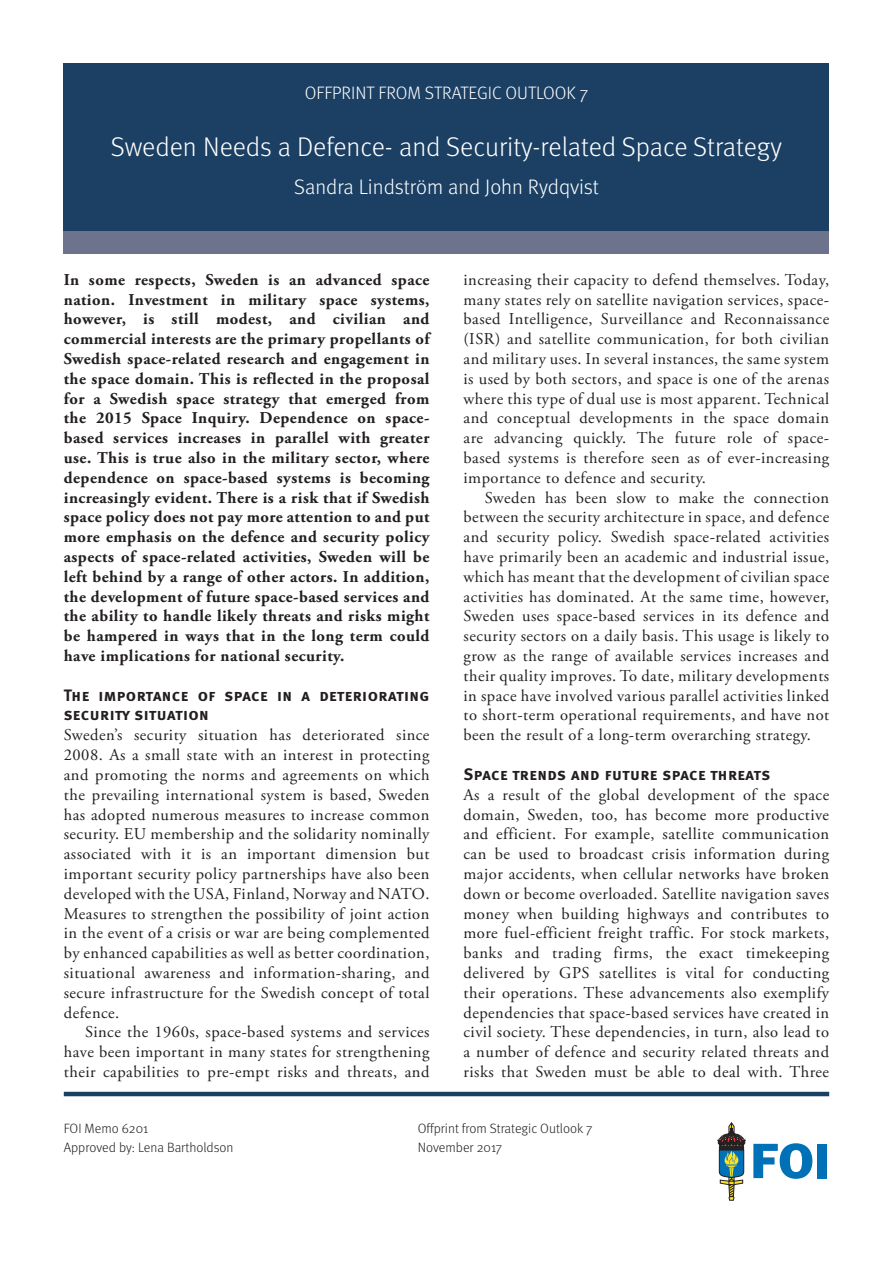
<style>
.page{position:relative;width:893px;height:1263px;background:#fff}
.page>*{position:absolute;margin:0;border:0;box-sizing:border-box;transform-origin:0 0}
.Rubrik_1{font:300 27px "Meta";color:#fff}
.Rubrik_1-2{font:300 21px "Meta";color:#fff}
.Punktsats_2{font:300 18px "Meta";color:#fff}
.No_Spacing{font:16.5px/19.8px "Adobe Garamond Pro";letter-spacing:.03em;color:#231f20;text-align:justify}
.No_Spacing-2{font:700 16.5px/19.8px "Adobe Garamond Pro";letter-spacing:.03em;color:#231f20;text-align:justify}
.No_Spacing-3{font:16.5px/19.8px "Meta Bold Caps";letter-spacing:.02em;color:#231f20}
.Punktsats_2-2{font:300 13.5px "Meta";color:#231f20}
</style>
<div class="page">
<div style="left:64px;top:208px;width:765px;height:45px;background:#6d738d"></div>
<svg style="left:753px;top:1143px;width:59px;height:36px"></svg>
<div style="left:818px;top:1144px;width:9px;height:34px;background:#0071b6"></div>
<svg style="left:718px;top:1122px;width:27px;height:78px"></svg>
<div style="left:64px;top:63px;width:765px;height:167px;background:#1b4064"></div>
<hr style="left:64px;top:1092px;width:765px;height:4px;background:#1b4064">
<p class="Punktsats_2" style="left:305px;top:83px;width:285px">OFFPRINT FROM STRATEGIC OUTLOOK 7</p>
<p class="Rubrik_1" style="left:111px;top:132px;width:673px">Sweden Needs a Defence- and Security-related Space Strategy</p>
<p class="Rubrik_1-2" style="left:294px;top:175px;width:306px">Sandra Lindström and John Rydqvist</p>
<p class="No_Spacing-2" style="left:64px;top:270px;width:367px">In some respects, Sweden is an advanced space nation. Investment in military space systems, however, is still modest, and civilian and commercial interests are the primary propellants of Swedish space-related research and engagement in the space domain. This is reflected in the proposal for a Swedish space strategy that emerged from the 2015 Space Inquiry. Dependence on space&shy;based services increases in parallel with greater use. This is true also in the military sector, where dependence on space-based systems is becoming increasingly evident. There is a risk that if Swedish space policy does not pay more attention to and put more emphasis on the defence and security policy aspects of space-related activities, Sweden will be left behind by a range of other actors. In addition, the development of future space-based services and the ability to handle likely threats and risks might be hampered in ways that in the long term could have implications for national security.</p>
<p class="No_Spacing-3" style="left:64px;top:685px;width:367px">The importance of space in a deteriorating security situation</p>
<p class="No_Spacing" style="left:64px;top:726px;width:367px">Sweden’s security situation has deteriorated since 2008. As a small state with an interest in protecting and promoting the norms and agreements on which the prevailing international system is based, Sweden has adopted numerous measures to increase common security. EU membership and the solidarity nominally associated with it is an important dimension but important security policy partnerships have also been developed with the USA, Finland, Norway and NATO.<br>Measures to strengthen the possibility of joint action in the event of a crisis or war are being complemented by enhanced capabilities as well as better coordination, situational awareness and information-sharing, and secure infrastructure for the Swedish concept of total defence.</p>
<p class="No_Spacing" style="left:64px;top:1023px;width:367px;text-indent:21px">Since the 1960s, space-based systems and services have been important in many states for strengthening their capabilities to pre-empt risks and threats, and</p>
<p class="No_Spacing" style="left:463px;top:270px;width:367px">increasing their capacity to defend themselves. Today, many states rely on satellite navigation services, space&shy;based Intelligence, Surveillance and Reconnaissance (ISR) and satellite communication, for both civilian and military uses. In several instances, the same system is used by both sectors, and space is one of the arenas where this type of dual use is most apparent. Technical and conceptual developments in the space domain are advancing quickly. The future role of space&shy;based systems is therefore seen as of ever-increasing importance to defence and security.</p>
<p class="No_Spacing" style="left:463px;top:488px;width:367px;text-indent:21px">Sweden has been slow to make the connection between the security architecture in space, and defence and security policy. Swedish space-related activities have primarily been an academic and industrial issue, which has meant that the development of civilian space activities has dominated. At the same time, however, Sweden uses space-based services in its defence and security sectors on a daily basis. This usage is likely to grow as the range of available services increases and their quality improves. To date, military developments in space have involved various parallel activities linked to short-term operational requirements, and have not been the result of a long-term overarching strategy.</p>
<p class="No_Spacing-3" style="left:463px;top:764px;width:308px">Space trends and future space threats</p>
<p class="No_Spacing" style="left:463px;top:785px;width:367px">As a result of the global development of the space domain, Sweden, too, has become more productive and efficient. For example, satellite communication can be used to broadcast crisis information during major accidents, when cellular networks have broken down or become overloaded. Satellite navigation saves money when building highways and contributes to more fuel-efficient freight traffic. For stock markets, banks and trading firms, the exact timekeeping delivered by GPS satellites is vital for conducting their operations. These advancements also exemplify dependencies that space-based services have created in civil society. These dependencies, in turn, also lead to a number of defence and security related threats and risks that Sweden must be able to deal with. Three</p>
<p class="Punktsats_2-2" style="left:64px;top:1121px;width:86px">FOI Memo 6201</p>
<p class="Punktsats_2-2" style="left:418px;top:1121px;width:176px">Offprint from Strategic Outlook 7</p>
<p class="Punktsats_2-2" style="left:64px;top:1139px;width:171px">Approved by: Lena Bartholdson</p>
<p class="Punktsats_2-2" style="left:418px;top:1139px;width:86px">November 2017</p>
</div>
